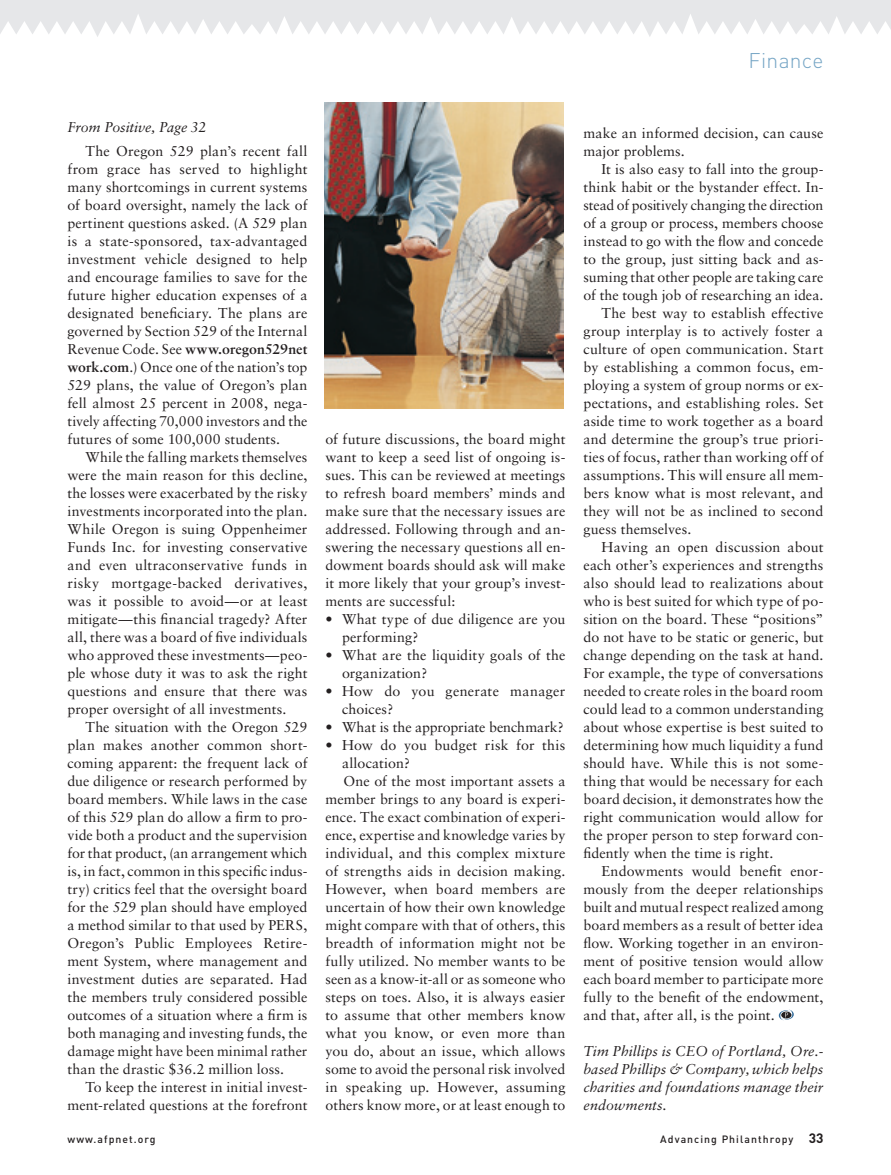
<style>
.page{position:relative;width:891px;height:1175px;background:#fff}
.page>*{position:absolute;margin:0;border:0;box-sizing:border-box;transform-origin:0 0}
.t1{font:300 21px "DIN";letter-spacing:.01em;color:#75a5c5}
.body_indent{font:14.25px/18px "Sabon";letter-spacing:.005em;color:#231f20;text-align:justify}
.DEPT_bio{font:italic 14.25px/18px "Sabon";letter-spacing:.005em;color:#231f20;text-align:justify}
.body_indent-2{font:italic 14.25px "Sabon";letter-spacing:-.01em;color:#231f20}
.t2{font:500 10.5px "DIN";letter-spacing:.1em;color:#231f20}
.s1{font-weight:700}
.s2{font-weight:700;font-size:13.5px}
</style>
<div class="page">
<svg style="left:779px;top:1009px;width:15px;height:11px"></svg>
<img style="left:324px;top:102px;width:240px;height:306px">
<svg style="left:0;top:0;width:891px;height:37px"></svg>
<p class="t1" style="left:749px;top:47px;width:76px">Finance</p>
<p class="body_indent-2" style="left:68px;top:119px;width:140px">From Positive, Page 32</p>
<p class="body_indent" style="left:68px;top:142px;width:242px;text-indent:18px">The Oregon 529 plan’s recent fall from grace has served to highlight many shortcomings in current systems of board oversight, namely the lack of pertinent questions asked. (A 529 plan is a state-sponsored, tax-advantaged investment vehicle designed to help and encourage families to save for the future higher education expenses of a designated beneficiary. The plans are governed by Section 529 of the Internal Revenue Code. See <span class="s1">www.oregon529net work.com</span>.) Once one of the nation’s top 529 plans, the value of Oregon’s plan fell almost 25 percent in 2008, nega&shy;tively affecting 70,000 investors and the futures of some 100,000 students.</p>
<p class="body_indent" style="left:68px;top:448px;width:242px;text-indent:18px">While the falling markets themselves were the main reason for this decline, the losses were exacerbated by the risky investments incorporated into the plan.<br>While Oregon is suing Oppenheimer Funds Inc. for investing conservative and even ultraconservative funds in risky mortgage-backed derivatives, was it possible to avoid—or at least mitigate—this financial tragedy? After all, there was a board of five individuals who approved these investments—peo&shy;ple whose duty it was to ask the right questions and ensure that there was proper oversight of all investments.</p>
<p class="body_indent" style="left:68px;top:718px;width:242px;text-indent:18px">The situation with the Oregon 529 plan makes another common short&shy;coming apparent: the frequent lack of due diligence or research performed by board members. While laws in the case of this 529 plan do allow a firm to pro&shy;vide both a product and the supervision for that product, (an arrangement which is, in fact, common in this specific indus&shy;try) critics feel that the oversight board for the 529 plan should have employed a method similar to that used by PERS, Oregon’s Public Employees Retire&shy;ment System, where management and investment duties are separated. Had the members truly considered possible outcomes of a situation where a firm is both managing and investing funds, the damage might have been minimal rather than the drastic $36.2 million loss.</p>
<p class="body_indent" style="left:68px;top:1078px;width:242px;text-align:right">To keep the interest in initial invest&shy;ment-related questions at the forefront</p>
<p class="body_indent" style="left:326px;top:430px;width:242px">of future discussions, the board might want to keep a seed list of ongoing is&shy;sues. This can be reviewed at meetings to refresh board members’ minds and make sure that the necessary issues are addressed. Following through and an&shy;swering the necessary questions all en&shy;dowment boards should ask will make it more likely that your group’s invest&shy;ments are successful:</p>
<p class="body_indent" style="left:342px;top:610px;width:225px;text-indent:-16px">• What type of due diligence are you performing?</p>
<p class="body_indent" style="left:342px;top:646px;width:225px;text-indent:-16px">• What are the liquidity goals of the organization?</p>
<p class="body_indent" style="left:342px;top:682px;width:225px;text-indent:-16px">• How do you generate manager choices?</p>
<p class="body_indent" style="left:326px;top:718px;width:240px">• What is the appropriate benchmark?</p>
<p class="body_indent" style="left:342px;top:736px;width:225px;text-indent:-16px">• How do you budget risk for this allocation?</p>
<p class="body_indent" style="left:326px;top:772px;width:242px;text-indent:18px">One of the most important assets a member brings to any board is experi&shy;ence. The exact combination of experi&shy;ence, expertise and knowledge varies by individual, and this complex mixture of strengths aids in decision making.<br>However, when board members are uncertain of how their own knowledge might compare with that of others, this breadth of information might not be fully utilized. No member wants to be seen as a know-it-all or as someone who steps on toes. Also, it is always easier to assume that other members know what you know, or even more than you do, about an issue, which allows some to avoid the personal risk involved in speaking up. However, assuming others know more, or at least enough to</p>
<p class="body_indent" style="left:584px;top:124px;width:241px">make an informed decision, can cause major problems.</p>
<p class="body_indent" style="left:584px;top:160px;width:242px;text-indent:18px">It is also easy to fall into the group&shy;think habit or the bystander effect. In&shy;stead of positively changing the direction of a group or process, members choose instead to go with the flow and concede to the group, just sitting back and as&shy;suming that other people are taking care of the tough job of researching an idea.</p>
<p class="body_indent" style="left:584px;top:304px;width:242px;text-indent:18px">The best way to establish effective group interplay is to actively foster a culture of open communication. Start by establishing a common focus, em&shy;ploying a system of group norms or ex&shy;pectations, and establishing roles. Set aside time to work together as a board and determine the group’s true priori&shy;ties of focus, rather than working off of assumptions. This will ensure all mem&shy;bers know what is most relevant, and they will not be as inclined to second guess themselves.</p>
<p class="body_indent" style="left:584px;top:538px;width:242px;text-indent:18px">Having an open discussion about each other’s experiences and strengths also should lead to realizations about who is best suited for which type of po&shy;sition on the board. These “positions” do not have to be static or generic, but change depending on the task at hand.<br>For example, the type of conversations needed to create roles in the board room could lead to a common understanding about whose expertise is best suited to determining how much liquidity a fund should have. While this is not some&shy;thing that would be necessary for each board decision, it demonstrates how the right communication would allow for the proper person to step forward con&shy;fidently when the time is right.</p>
<p class="body_indent" style="left:584px;top:862px;width:242px;text-indent:18px">Endowments would benefit enor&shy;mously from the deeper relationships built and mutual respect realized among board members as a result of better idea flow. Working together in an environ&shy;ment of positive tension would allow each board member to participate more fully to the benefit of the endowment, and that, after all, is the point.</p>
<p class="DEPT_bio" style="left:584px;top:1042px;width:241px">Tim Phillips is CEO of Portland, Ore.- based Phillips &amp; Company, which helps charities and foundations manage their endowments.</p>
<p class="t2" style="left:68px;top:1132px;width:90px">www.afpnet.org</p>
<p class="t2" style="left:660px;top:1132px;width:165px">Advancing Philanthropy <span class="s2">33</span></p>
</div>
